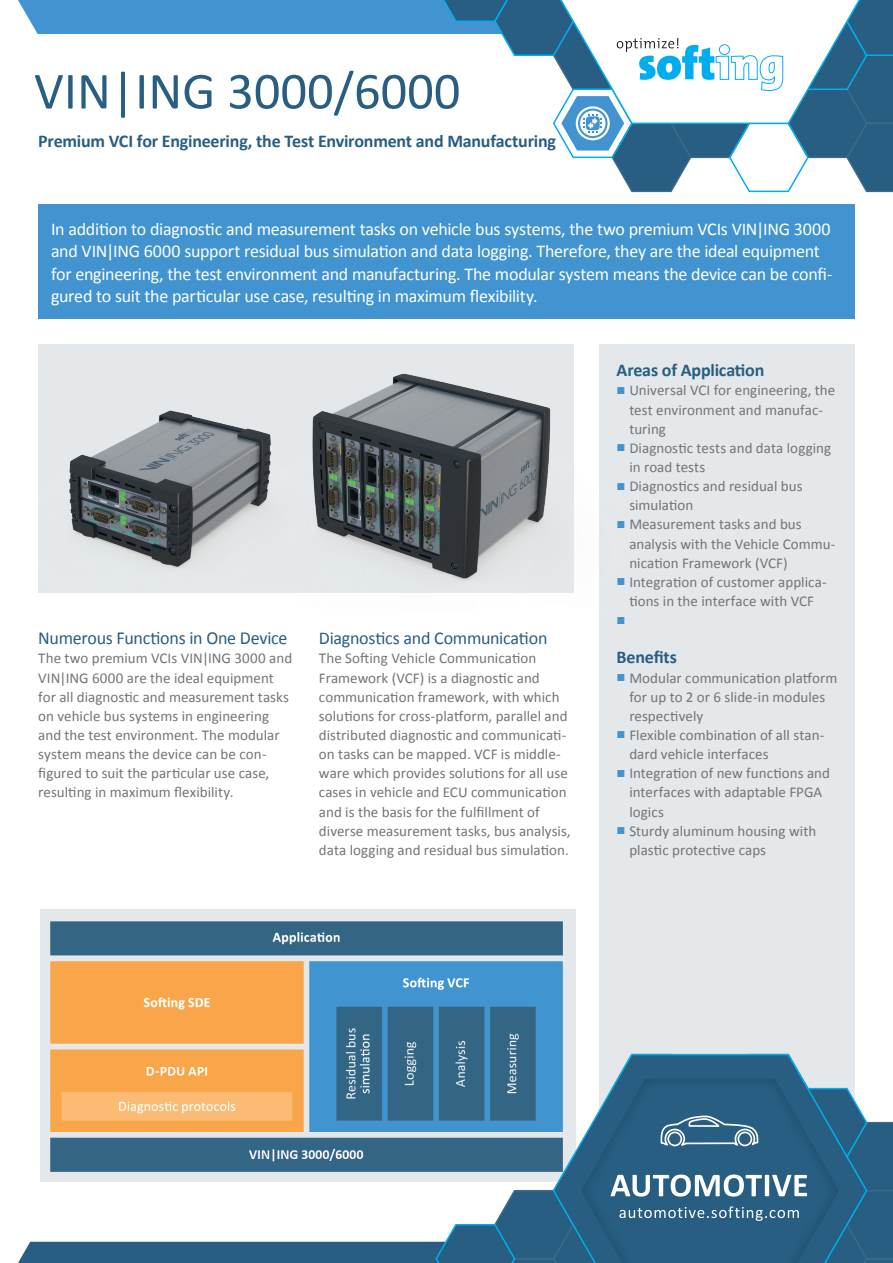
<style>
.page{position:relative;width:893px;height:1263px;background:#fff}
.page>*{position:absolute;margin:0;border:0;box-sizing:border-box;transform-origin:0 0}
.t1{font:52.5px "Calibri";color:#275e82}
.t2{font:18.3px "Calibri";letter-spacing:-.015em;color:#275e82}
.t3{font:18px/22.5px "Calibri";letter-spacing:-.015em;color:#fff}
.t4{font:700 18px "Calibri";letter-spacing:-.01em;color:#275e82}
.t5{font:18px "Calibri";letter-spacing:-.015em;color:#275e82}
.t6{font:15px/19.2px "Calibri";color:#727477}
.t7{font:15px "Arial";color:#4194d0}
.s1{font-family:"Arial";color:#4194d0}
</style>
<div class="page">
<div style="left:600px;top:344px;width:255px;height:855px;background:#e4e8eb"></div>
<div style="left:38px;top:204px;width:817px;height:115px;background:#4194d0"></div>
<div style="left:38px;top:345px;width:536px;height:248px;background:#e4e8eb"></div>
<img style="left:69px;top:410px;width:202px;height:158px">
<img style="left:275px;top:344px;width:325px;height:265px">
<div style="left:40px;top:909px;width:536px;height:273px;background:#e4e8eb"></div>
<img style="left:51px;top:921px;width:511px;height:132px">
<svg style="left:18px;top:0;width:875px;height:193px"></svg>
<svg style="left:18px;top:1053px;width:875px;height:210px"></svg>
<h1 class="t1" style="left:34px;top:58px;width:428px">VIN|ING 3000/6000</h1>
<p class="t4" style="left:38px;top:129px;width:519px">Premium VCI for Engineering, the Test Environment and Manufacturing</p>
<p class="t3" style="left:51px;top:217px;width:783px">In addition to diagnostic and measurement tasks on vehicle bus systems, the two premium VCIs VIN|ING 3000 and VIN|ING 6000 support residual bus simulation and data logging. Therefore, they are the ideal equipment for engineering, the test environment and manufacturing. The modular system means the device can be confi&shy;gured to suit the particular use case, resulting in maximum flexibility.</p>
<p class="t2" style="left:38px;top:627px;width:251px">Numerous Functions in One Device</p>
<p class="t6" style="left:38px;top:649px;width:255px">The two premium VCIs VIN|ING 3000 and VIN|ING 6000 are the ideal equipment for all diagnostic and measurement tasks on vehicle bus systems in engineering and the test environment. The modular system means the device can be con&shy;figured to suit the particular use case, resulting in maximum flexibility.</p>
<p class="t5" style="left:319px;top:627px;width:230px">Diagnostics and Communication</p>
<p class="t6" style="left:319px;top:649px;width:253px">The Softing Vehicle Communication Framework (VCF) is a diagnostic and communication framework, with which solutions for cross-platform, parallel and distributed diagnostic and communicati&shy;on tasks can be mapped. VCF is middle&shy;ware which provides solutions for all use cases in vehicle and ECU communication and is the basis for the fulfillment of diverse measurement tasks, bus analysis, data logging and residual bus simulation.</p>
<p class="t4" style="left:617px;top:359px;width:149px">Areas of Application</p>
<p class="t6" style="left:629px;top:381px;width:207px;text-indent:-13px"><span class="s1">■</span> Universal VCI for engineering, the test environment and manufac&shy;turing</p>
<p class="t6" style="left:629px;top:438px;width:203px;text-indent:-13px"><span class="s1">■</span> Diagnostic tests and data logging in road tests</p>
<p class="t6" style="left:629px;top:477px;width:175px;text-indent:-13px"><span class="s1">■</span> Diagnostics and residual bus simulation</p>
<p class="t6" style="left:629px;top:515px;width:208px;text-indent:-13px"><span class="s1">■</span> Measurement tasks and bus analysis with the Vehicle Commu&shy;nication Framework (VCF)</p>
<p class="t6" style="left:617px;top:572px;width:212px;text-align:center"><span class="s1">■</span> Integration of customer applica&shy;tions in the interface with VCF</p>
<p class="t7" style="left:617px;top:609px;width:11px">■</p>
<p class="t4" style="left:617px;top:646px;width:62px">Benefits</p>
<p class="t6" style="left:629px;top:668px;width:210px;text-indent:-13px"><span class="s1">■</span> Modular communication platform for up to 2 or 6 slide-in modules respectively</p>
<p class="t6" style="left:629px;top:725px;width:197px;text-indent:-13px"><span class="s1">■</span> Flexible combination of all stan&shy;dard vehicle interfaces</p>
<p class="t6" style="left:629px;top:764px;width:202px;text-indent:-13px"><span class="s1">■</span> Integration of new functions and interfaces with adaptable FPGA logics</p>
<p class="t6" style="left:629px;top:821px;width:188px;text-indent:-13px"><span class="s1">■</span> Sturdy aluminum housing with plastic protective caps</p>
</div>
